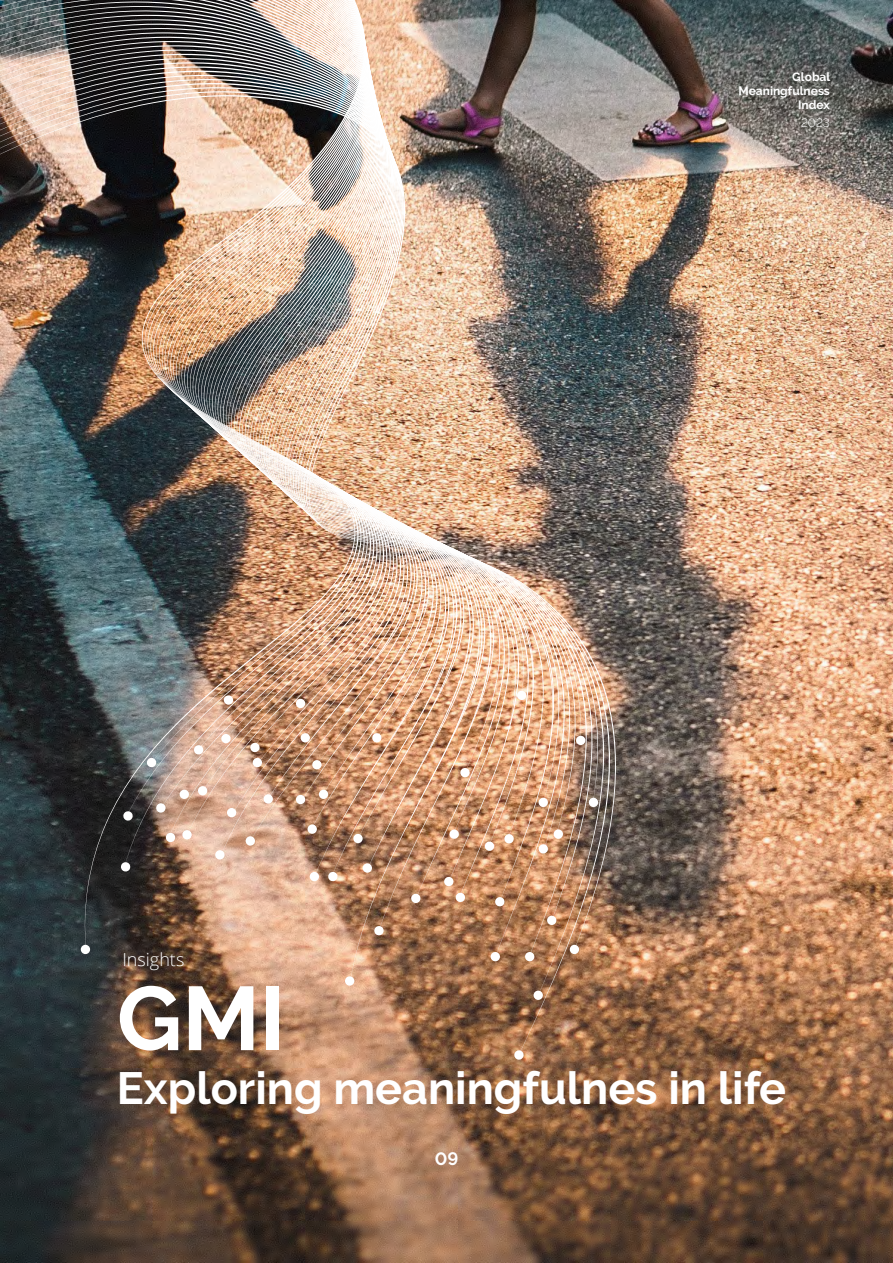
<style>
.page{position:relative;width:893px;height:1263px;background:#fff}
.page>*{position:absolute;margin:0;border:0;box-sizing:border-box;transform-origin:0 0}
.t1{font:700 90px "Raleway";color:#fff}
.t2{font:700 45px "Raleway";color:#fff}
.t3{font:300 18px "Open Sans";color:#fff}
.t4{font:700 18px "Raleway";color:#fff}
.t5{font:700 12px/14.4px "Raleway";color:#fff;text-align:right}
.t6{font:300 12px "Raleway";color:#fff}
</style>
<div class="page">
<img style="left:0;top:0;width:893px;height:1263px">
<img style="left:0;top:90px;width:611px;height:968px">
<img style="left:0;top:86px;width:605px;height:909px">
<img style="left:0;top:0;width:484px;height:981px">
<img style="left:0;top:0;width:365px;height:949px">
<svg style="left:514px;top:1050px;width:10px;height:10px"></svg>
<div style="left:570px;top:945px;width:9px;height:9px;background:#fff;border-radius:50%"></div>
<div style="left:534px;top:990px;width:9px;height:10px;background:#fff;border-radius:50%"></div>
<svg style="left:588px;top:797px;width:11px;height:10px"></svg>
<div style="left:554px;top:829px;width:9px;height:10px;background:#fff;border-radius:50%"></div>
<svg style="left:484px;top:841px;width:11px;height:10px"></svg>
<svg style="left:449px;top:829px;width:10px;height:10px"></svg>
<svg style="left:374px;top:925px;width:10px;height:11px"></svg>
<div style="left:363px;top:863px;width:9px;height:10px;background:#fff;border-radius:50%"></div>
<svg style="left:372px;top:732px;width:10px;height:11px"></svg>
<div style="left:319px;top:790px;width:9px;height:9px;background:#fff;border-radius:50%"></div>
<div style="left:301px;top:733px;width:9px;height:9px;background:#fff;border-radius:50%"></div>
<div style="left:296px;top:699px;width:9px;height:9px;background:#fff;border-radius:50%"></div>
<div style="left:182px;top:830px;width:10px;height:9px;background:#fff;border-radius:50%"></div>
<div style="left:224px;top:695px;width:9px;height:10px;background:#fff;border-radius:50%"></div>
<svg style="left:165px;top:832px;width:11px;height:10px"></svg>
<div style="left:227px;top:808px;width:9px;height:9px;background:#fff;border-radius:50%"></div>
<svg style="left:328px;top:871px;width:10px;height:11px"></svg>
<svg style="left:538px;top:797px;width:10px;height:10px"></svg>
<div style="left:547px;top:916px;width:9px;height:9px;background:#fff;border-radius:50%"></div>
<div style="left:504px;top:834px;width:10px;height:9px;background:#fff;border-radius:50%"></div>
<div style="left:460px;top:768px;width:10px;height:9px;background:#fff;border-radius:50%"></div>
<div style="left:312px;top:760px;width:10px;height:9px;background:#fff;border-radius:50%"></div>
<svg style="left:250px;top:742px;width:10px;height:10px"></svg>
<svg style="left:120px;top:862px;width:11px;height:10px"></svg>
<div style="left:81px;top:945px;width:9px;height:9px;background:#fff;border-radius:50%"></div>
<svg style="left:516px;top:690px;width:11px;height:11px"></svg>
<svg style="left:525px;top:952px;width:10px;height:10px"></svg>
<div style="left:495px;top:897px;width:9px;height:9px;background:#fff;border-radius:50%"></div>
<div style="left:444px;top:877px;width:9px;height:9px;background:#fff;border-radius:50%"></div>
<svg style="left:411px;top:893px;width:10px;height:10px"></svg>
<div style="left:345px;top:976px;width:9px;height:10px;background:#fff;border-radius:50%"></div>
<div style="left:353px;top:834px;width:10px;height:9px;background:#fff;border-radius:50%"></div>
<div style="left:310px;top:872px;width:9px;height:9px;background:#fff;border-radius:50%"></div>
<div style="left:308px;top:824px;width:9px;height:10px;background:#fff;border-radius:50%"></div>
<div style="left:296px;top:795px;width:9px;height:9px;background:#fff;border-radius:50%"></div>
<div style="left:246px;top:836px;width:9px;height:9px;background:#fff;border-radius:50%"></div>
<div style="left:215px;top:850px;width:10px;height:9px;background:#fff;border-radius:50%"></div>
<div style="left:264px;top:794px;width:9px;height:10px;background:#fff;border-radius:50%"></div>
<div style="left:253px;top:758px;width:9px;height:9px;background:#fff;border-radius:50%"></div>
<div style="left:198px;top:786px;width:10px;height:10px;background:#fff;border-radius:4px"></div>
<div style="left:156px;top:803px;width:10px;height:10px;background:#fff;border-radius:50%"></div>
<svg style="left:123px;top:811px;width:10px;height:10px"></svg>
<svg style="left:490px;top:952px;width:10px;height:10px"></svg>
<svg style="left:455px;top:892px;width:10px;height:10px"></svg>
<div style="left:180px;top:790px;width:9px;height:9px;background:#fff;border-radius:50%"></div>
<svg style="left:146px;top:757px;width:11px;height:11px"></svg>
<svg style="left:194px;top:745px;width:10px;height:10px"></svg>
<div style="left:221px;top:734px;width:10px;height:9px;background:#fff;border-radius:50%"></div>
<svg style="left:538px;top:844px;width:10px;height:10px"></svg>
<div style="left:576px;top:736px;width:9px;height:9px;background:#fff;border-radius:50%"></div>
<p class="t5" style="left:738px;top:69px;width:93px">Global<br>Meaningfulness<br>Index</p>
<p class="t6" style="left:801px;top:116px;width:30px">2023</p>
<p class="t3" style="left:122px;top:947px;width:64px">Insights</p>
<h1 class="t1" style="left:117px;top:967px;width:170px">GMI</h1>
<p class="t2" style="left:117px;top:1062px;width:671px">Exploring meaningfulnes in life</p>
<p class="t4" style="left:435px;top:1148px;width:25px">09</p>
</div>
